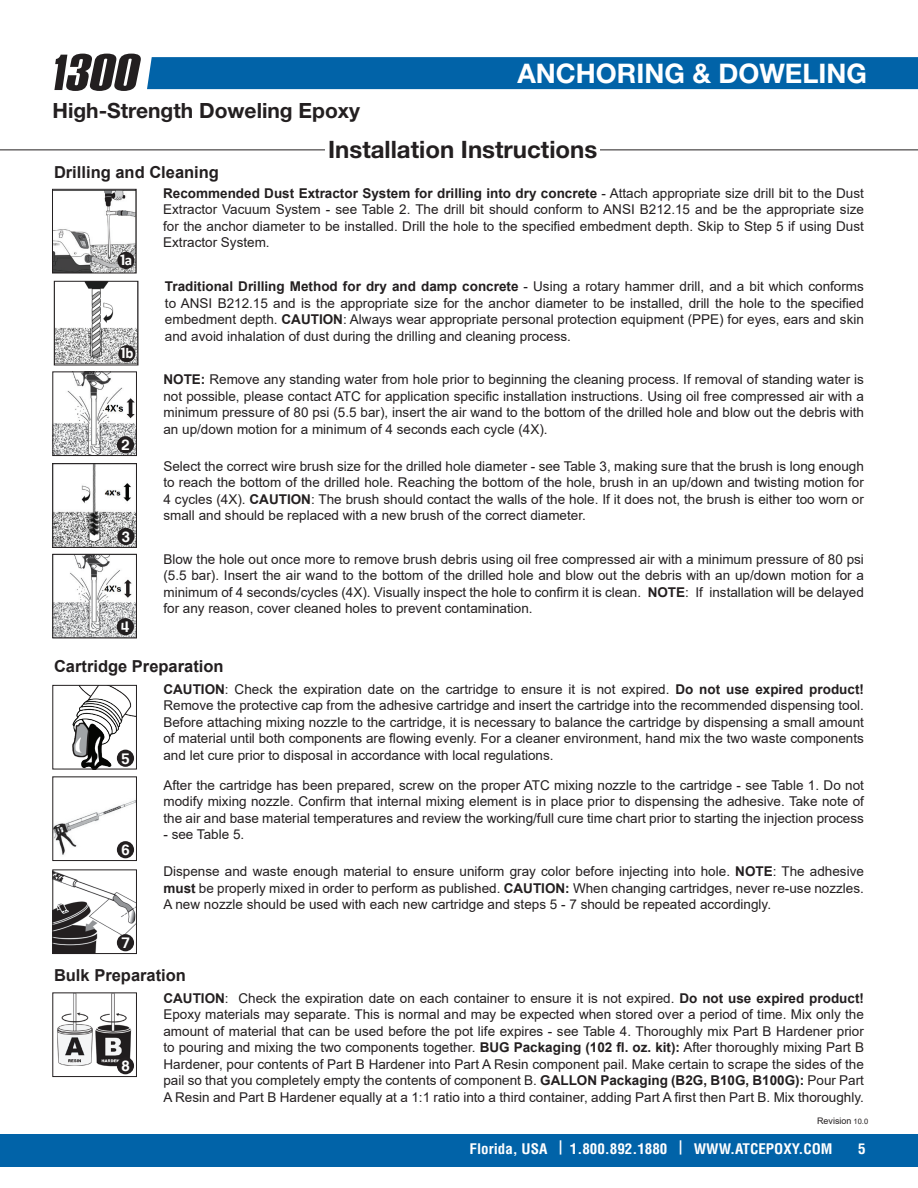
<style>
.page{position:relative;width:918px;height:1188px;background:#fff}
.page>*{position:absolute;margin:0;border:0;box-sizing:border-box;transform-origin:0 0}
.t1{font:700 27px "Helvetica Neue LT Pro";color:#fff}
.t2{font:700 24px "Helvetica Neue LT Pro";color:#231f20}
.t3{font:700 21px "Helvetica Neue LT Pro";color:#231f20}
.t4{font:700 16.5px "Arial";color:#231f20}
.t5{font:700 15px "COUTURE";color:#fff}
.t6{font:700 condensed 14.25px "Helvetica LT Std";color:#fff;scale:1.05 1}
.t7{font:13.5px/16.5px "Arial";color:#231f20;text-align:justify}
.t8{font:9px "Arial";color:#231f20}
.t9{font:7.5px "Arial";color:#231f20}
.s1{font-weight:700}
.s2{font-family:"Calibri"}
</style>
<div class="page">
<div style="left:0;top:1134px;width:918px;height:32px;background:#0163a8"></div>
<svg style="left:54px;top:54px;width:864px;height:37px;background:#2c77ac"></svg>
<hr style="left:0;top:150px;width:918px;height:1px;background:#231f20">
<div style="left:326px;top:140px;width:274px;height:28px;background:#fff"></div>
<img style="left:54px;top:191px;width:80px;height:80px">
<div style="left:52px;top:189px;width:84px;height:84px;border:1px solid #231f20"></div>
<div style="left:117px;top:252px;width:17px;height:17px;background:#231f20;border-radius:50%"></div>
<img style="left:56px;top:283px;width:80px;height:80px">
<div style="left:54px;top:281px;width:84px;height:84px;border:1px solid #231f20"></div>
<div style="left:118px;top:345px;width:17px;height:17px;background:#231f20;border-radius:50%"></div>
<img style="left:54px;top:374px;width:81px;height:80px">
<div style="left:52px;top:372px;width:85px;height:84px;border:1px solid #231f20"></div>
<div style="left:117px;top:436px;width:17px;height:17px;background:#231f20;border-radius:50%"></div>
<img style="left:54px;top:465px;width:81px;height:81px">
<div style="left:52px;top:463px;width:85px;height:85px;border:1px solid #231f20"></div>
<div style="left:117px;top:528px;width:17px;height:17px;background:#231f20;border-radius:50%"></div>
<img style="left:54px;top:556px;width:81px;height:80px">
<div style="left:52px;top:554px;width:85px;height:84px;border:1px solid #231f20"></div>
<div style="left:117px;top:618px;width:17px;height:17px;background:#231f20;border-radius:50%"></div>
<img style="left:72px;top:687px;width:63px;height:80px">
<div style="left:52px;top:685px;width:85px;height:84px;border:1px solid #231f20"></div>
<div style="left:117px;top:750px;width:17px;height:17px;background:#231f20;border-radius:50%"></div>
<img style="left:54px;top:800px;width:81px;height:59px">
<div style="left:52px;top:777px;width:85px;height:84px;border:1px solid #231f20"></div>
<div style="left:117px;top:841px;width:17px;height:17px;background:#231f20;border-radius:50%"></div>
<img style="left:54px;top:872px;width:81px;height:80px">
<div style="left:52px;top:870px;width:85px;height:84px;border:1px solid #231f20"></div>
<div style="left:117px;top:934px;width:17px;height:17px;background:#231f20;border-radius:50%"></div>
<img style="left:57px;top:995px;width:75px;height:72px">
<div style="left:52px;top:993px;width:85px;height:84px;border:1px solid #231f20"></div>
<div style="left:117px;top:1057px;width:17px;height:17px;background:#231f20;border-radius:50%"></div>
<h1 class="t1" style="left:517px;top:56px;width:351px">ANCHORING &amp; DOWELING</h1>
<h3 class="t3" style="left:52px;top:97px;width:309px">High-Strength Doweling Epoxy</h3>
<h2 class="t2" style="left:328px;top:134px;width:271px">Installation Instructions</h2>
<p class="t4" style="left:54px;top:161px;width:167px">Drilling and Cleaning</p>
<p class="t7" style="left:163px;top:185px;width:702px"><span class="s1">Recommended Dust Extractor System for drilling into dry concrete</span> - Attach appropriate size drill bit to the Dust Extractor Vacuum System - see Table 2. The drill bit should conform to ANSI B212.15 and be the appropriate size for the anchor diameter to be installed. Drill the hole to the specified embedment depth. Skip to Step 5 if using Dust Extractor System.</p>
<p class="t7" style="left:165px;top:278px;width:701px"><span class="s1">Traditional Drilling Method for dry and damp concrete</span> - Using a rotary hammer drill, and a bit which conforms to ANSI B212.15 and is the appropriate size for the anchor diameter to be installed, drill the hole to the specified embedment depth. <span class="s1">CAUTION</span>: Always wear appropriate personal protection equipment (PPE) for eyes, ears and skin and avoid inhalation of dust during the drilling and cleaning process.</p>
<p class="t7" style="left:163px;top:371px;width:702px"><span class="s1">NOTE:</span> Remove any standing water from hole prior to beginning the cleaning process. If removal of standing water is not possible, please contact ATC for application specific installation instructions. Using oil free compressed air with a minimum pressure of 80 psi (5.5 bar), insert the air wand to the bottom of the drilled hole and blow out the debris with an up/down motion for a minimum of 4 seconds each cycle (4X).</p>
<p class="t7" style="left:163px;top:458px;width:702px">Select the correct wire brush size for the drilled hole diameter - see Table 3, making sure that the brush is long enough to reach the bottom of the drilled hole. Reaching the bottom of the hole, brush in an up/down and twisting motion for 4 cycles (4X). <span class="s1">CAUTION</span>: The brush should contact the walls of the hole. If it does not, the brush is either too worn or small and should be replaced with a new brush of the correct diameter.</p>
<p class="t7" style="left:163px;top:551px;width:702px">Blow the hole out once more to remove brush debris using oil free compressed air with a minimum pressure of 80 psi (5.5 bar). Insert the air wand to the bottom of the drilled hole and blow out the debris with an up/down motion for a minimum of 4 seconds/cycles (4X). Visually inspect the hole to confirm it is clean. <span class="s1">NOTE</span>: If installation will be delayed for any reason, cover cleaned holes to prevent contamination.</p>
<p class="t5" style="left:120px;top:253px;width:14px">1<span class="s2">a</span></p>
<p class="t5" style="left:121px;top:346px;width:14px">1<span class="s2">b</span></p>
<p class="t5" style="left:121px;top:438px;width:10px">2</p>
<p class="t5" style="left:122px;top:530px;width:10px">3</p>
<p class="t5" style="left:121px;top:620px;width:10px">4</p>
<p class="t4" style="left:54px;top:654px;width:171px">Cartridge Preparation</p>
<p class="t7" style="left:163px;top:681px;width:702px"><span class="s1">CAUTION</span>: Check the expiration date on the cartridge to ensure it is not expired. <span class="s1">Do not use expired product!<br></span>Remove the protective cap from the adhesive cartridge and insert the cartridge into the recommended dispensing tool.<br>Before attaching mixing nozzle to the cartridge, it is necessary to balance the cartridge by dispensing a small amount of material until both components are flowing evenly. For a cleaner environment, hand mix the two waste components and let cure prior to disposal in accordance with local regulations.</p>
<p class="t7" style="left:163px;top:777px;width:702px">After the cartridge has been prepared, screw on the proper ATC mixing nozzle to the cartridge - see Table 1. Do not modify mixing nozzle. Confirm that internal mixing element is in place prior to dispensing the adhesive. Take note of the air and base material temperatures and review the working/full cure time chart prior to starting the injection process</p>
<p class="t7" style="left:163px;top:826px;width:82px">- see Table 5.</p>
<p class="t7" style="left:163px;top:863px;width:702px">Dispense and waste enough material to ensure uniform gray color before injecting into hole. <span class="s1">NOTE</span>: The adhesive <span class="s1">must</span> be properly mixed in order to perform as published. <span class="s1">CAUTION:</span> When changing cartridges, never re-use nozzles.<br>A new nozzle should be used with each new cartridge and steps 5 - 7 should be repeated accordingly.</p>
<p class="t5" style="left:121px;top:751px;width:10px">5</p>
<p class="t5" style="left:121px;top:843px;width:10px">6</p>
<p class="t5" style="left:121px;top:936px;width:10px">7</p>
<p class="t4" style="left:54px;top:964px;width:134px">Bulk Preparation</p>
<p class="t7" style="left:163px;top:990px;width:702px"><span class="s1">CAUTION</span>: Check the expiration date on each container to ensure it is not expired. <span class="s1">Do not use expired product!<br></span>Epoxy materials may separate. This is normal and may be expected when stored over a period of time. Mix only the amount of material that can be used before the pot life expires - see Table 4. Thoroughly mix Part B Hardener prior to pouring and mixing the two components together. <span class="s1">BUG Packaging (102 fl. oz. kit):</span> After thoroughly mixing Part B Hardener, pour contents of Part B Hardener into Part A Resin component pail. Make certain to scrape the sides of the pail so that you completely empty the contents of component B. <span class="s1">GALLON Packaging (B2G, B10G, B100G):</span> Pour Part A Resin and Part B Hardener equally at a 1:1 ratio into a third container, adding Part A first then Part B. Mix thoroughly.</p>
<p class="t5" style="left:121px;top:1059px;width:10px">8</p>
<p class="t8" style="left:817px;top:1115px;width:36px">Revision</p>
<p class="t9" style="left:854px;top:1117px;width:16px">10.0</p>
<p class="t6" style="left:470px;top:1139px;width:347px">Florida, USA | 1.800.892.1880 | WWW.ATCEPOXY.COM</p>
<p class="t6" style="left:858px;top:1139px;width:9px">5</p>
</div>
